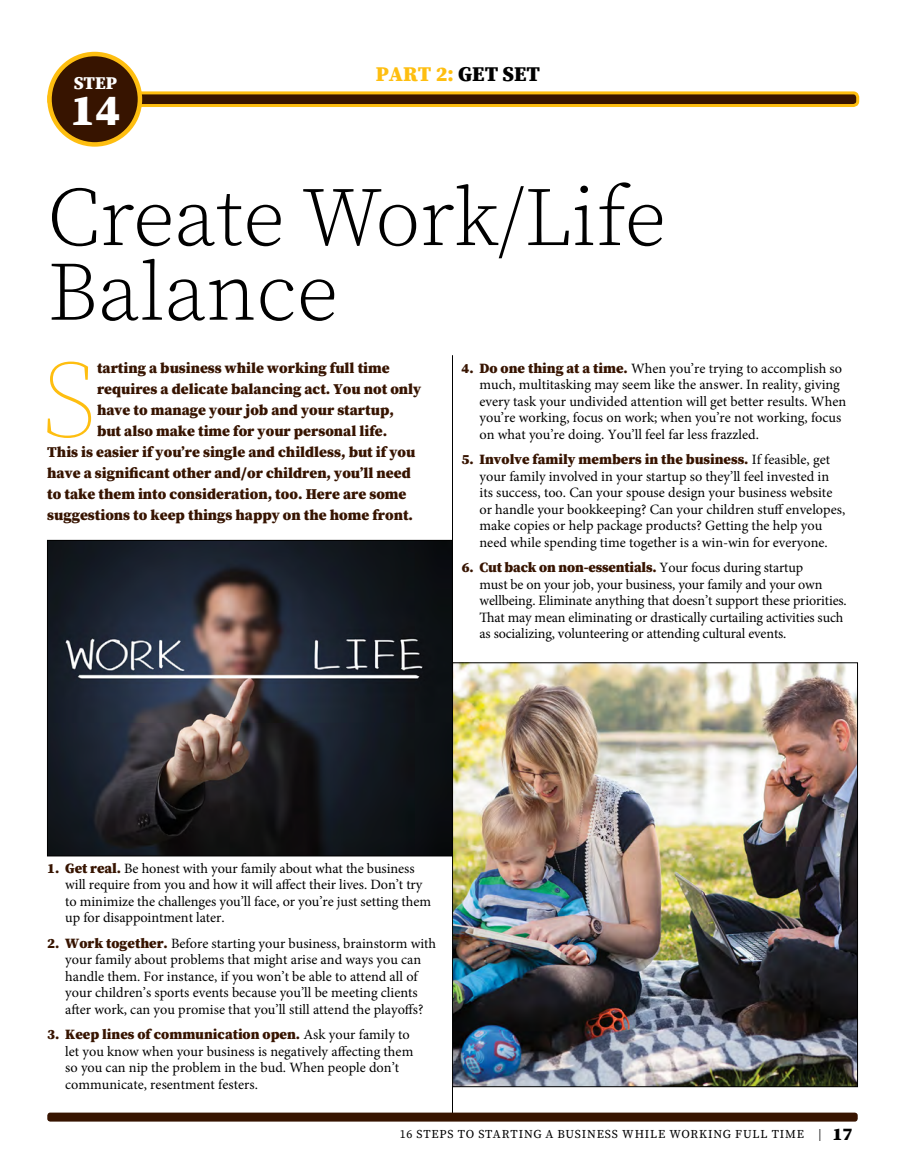
<style>
.page{position:relative;width:905px;height:1175px;background:#fff}
.page>*{position:absolute;margin:0;border:0;box-sizing:border-box;transform-origin:0 0}
.t1{font:200 108px "Source Serif Pro";color:#febe10}
.t2{font:300 82.95px/74.7px "Source Serif Pro";color:#000}
.t3{font:900 45px "Source Serif Pro";color:#fff}
.t4{font:900 21px "Source Serif Pro";color:#febe10}
.t5{font:900 18px "Source Serif Pro";color:#fff}
.t6{font:900 15px "Source Serif Pro";color:#371400}
.t7{font:14.25px/16.5px "Minion Pro";color:#000}
.t8{font:900 14.25px "Source Serif Pro";color:#371400}
.t9{font:12px "Source Serif Pro";letter-spacing:.07em;color:#000}
.s1{color:#000}
.s2{font-family:"Source Serif Pro";font-weight:900;color:#371400}
.s3{font-family:"Minion Pro";font-weight:400;color:#000}
.s4{font-weight:900;font-size:18px}
</style>
<div class="page">
<hr style="left:452px;top:355px;width:1px;height:758px;background:#000">
<div style="left:47px;top:1112px;width:810px;height:9px;background:#371400;border-radius:3px"></div>
<div style="left:49px;top:93px;width:808px;height:12px;background:#371400;border-radius:4px"></div>
<div style="left:47px;top:91px;width:812px;height:16px;border:3px solid #febe10;border-radius:4px"></div>
<div style="left:49px;top:54px;width:91px;height:90px;background:#371400;border-radius:50%"></div>
<div style="left:47px;top:52px;width:95px;height:95px;border:4px solid #febe10;border-radius:50%"></div>
<img style="left:454px;top:664px;width:401px;height:420px">
<img style="left:49px;top:542px;width:401px;height:312px">
<div style="left:47px;top:540px;width:405px;height:316px;border:1px solid #000"></div>
<p class="t5" style="left:74px;top:72px;width:45px">STEP</p>
<h3 class="t3" style="left:70px;top:84px;width:52px">14</h3>
<h3 class="t4" style="left:376px;top:61px;width:166px">PART 2: <span class="s1">GET SET</span></h3>
<h2 class="t2" style="left:47px;top:183px;width:620px">Create Work/Life<br>Balance</h2>
<h1 class="t1" style="left:41px;top:335px;width:57px">S</h1>
<p class="t6" style="left:97px;top:360px;width:294px">tarting a business while working full time</p>
<p class="t6" style="left:97px;top:381px;width:326px">requires a delicate balancing act. You not only</p>
<p class="t6" style="left:97px;top:402px;width:298px">have to manage your job and your startup,</p>
<p class="t6" style="left:97px;top:423px;width:292px">but also make time for your personal life.</p>
<p class="t6" style="left:47px;top:444px;width:369px">This is easier if you’re single and childless, but if you</p>
<p class="t6" style="left:47px;top:465px;width:365px">have a significant other and/or children, you’ll need</p>
<p class="t6" style="left:47px;top:486px;width:361px">to take them into consideration, too. Here are some</p>
<p class="t6" style="left:47px;top:507px;width:367px">suggestions to keep things happy on the home front.</p>
<p class="t7" style="left:479px;top:360px;width:368px;text-indent:-18px"><span class="s2">4. Do one thing at a time.</span> When you’re trying to accomplish so much, multitasking may seem like the answer. In reality, giving every task your undivided attention will get better results. When you’re working, focus on work; when you’re not working, focus on what you’re doing. You’ll feel far less frazzled.</p>
<p class="t8" style="left:461px;top:451px;width:370px">5. Involve family members in the business. <span class="s3">If feasible, get</span></p>
<p class="t7" style="left:479px;top:468px;width:367px">your family involved in your startup so they’ll feel invested in its success, too. Can your spouse design your business website or handle your bookkeeping? Can your children stuff envelopes, make copies or help package products? Getting the help you need while spending time together is a win-win for everyone.</p>
<p class="t8" style="left:461px;top:559px;width:343px">6. Cut back on non-essentials. <span class="s3">Your focus during startup</span></p>
<p class="t7" style="left:479px;top:576px;width:369px">must be on your job, your business, your family and your own wellbeing. Eliminate anything that doesn’t support these priorities.<br>That may mean eliminating or drastically curtailing activities such as socializing, volunteering or attending cultural events.</p>
<p class="t7" style="left:65px;top:860px;width:367px;text-indent:-18px"><span class="s2">1. Get real.</span> Be honest with your family about what the business will require from you and how it will affect their lives. Don’t try to minimize the challenges you’ll face, or you’re just setting them up for disappointment later.</p>
<p class="t7" style="left:47px;top:935px;width:390px;text-align:center"><span class="s2">2. Work together.</span> Before starting your business, brainstorm with your family about problems that might arise and ways you can handle them. For instance, if you won’t be able to attend all of<br>your children’s sports events because you’ll be meeting clients<br>after work, can you promise that you’ll still attend the playoffs?</p>
<p class="t8" style="left:47px;top:1026px;width:364px">3. Keep lines of communication open. <span class="s3">Ask your family to</span></p>
<p class="t7" style="left:65px;top:1043px;width:349px">let you know when your business is negatively affecting them so you can nip the problem in the bud. When people don’t communicate, resentment festers.</p>
<p class="t9" style="left:400px;top:1127px;width:454px">16 STEPS TO STARTING A BUSINESS WHILE WORKING FULL TIME | <span class="s4">17</span></p>
</div>
